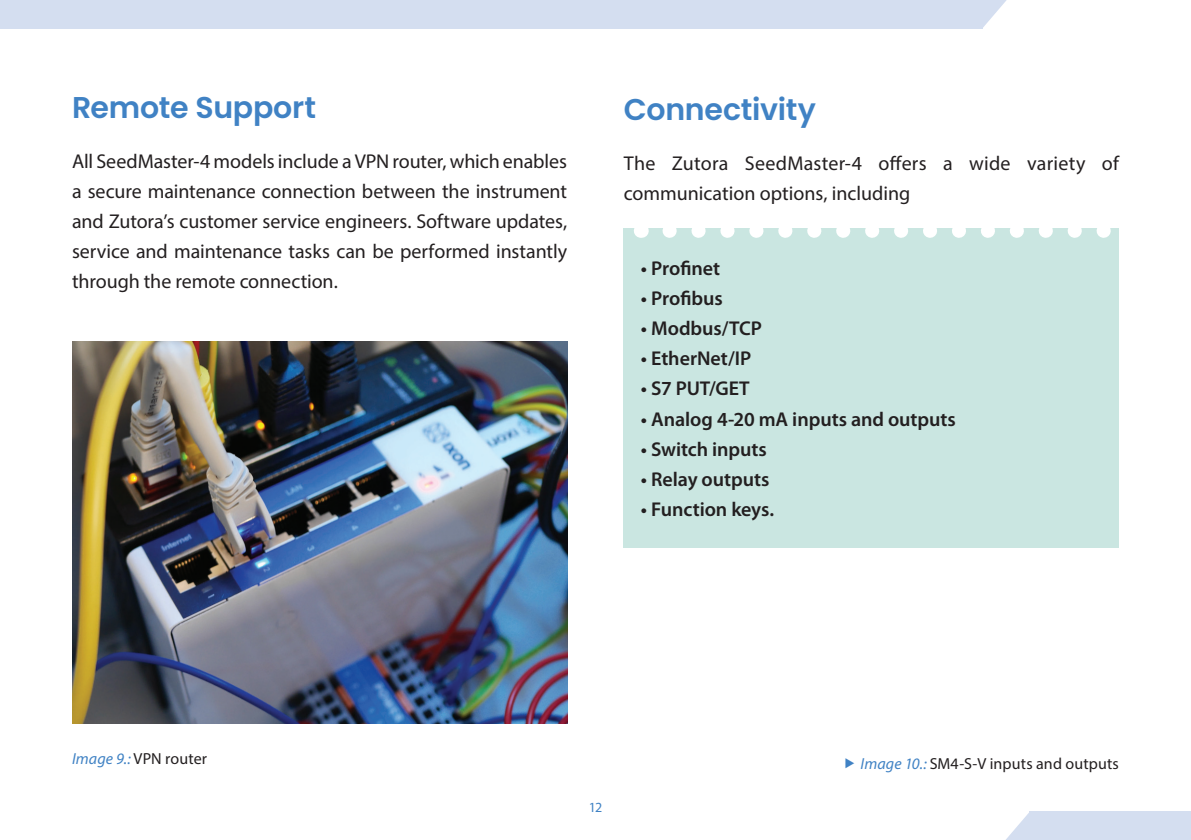
<style>
.page{position:relative;width:1191px;height:840px;background:#fff}
.page>*{position:absolute;margin:0;border:0;box-sizing:border-box;transform-origin:0 0}
.t1{font:600 30px "Poppins";letter-spacing:-.01em;color:#4082c4}
.t2{font:20px/30px "Myriad Pro";color:#231f20}
.t3{font:600 20px "Myriad Pro";letter-spacing:-.005em;color:#231f20}
.t4{font:16px "Myriad Pro";letter-spacing:.01em;color:#231f20}
.t5{font:14px "Myriad Pro";color:#4082c4}
.s1{font-style:italic;color:#4082c4}
</style>
<div class="page">
<div style="left:624px;top:228px;width:495px;height:319px;background:#cae6e1"></div>
<svg style="left:669px;top:228px;width:442px;height:10px"></svg>
<svg style="left:982px;top:0;width:24px;height:28px"></svg>
<div style="left:0;top:0;width:982px;height:28px;background:#d4def0"></div>
<svg style="left:1006px;top:811px;width:24px;height:28px"></svg>
<div style="left:1030px;top:811px;width:161px;height:28px;background:#d4def0"></div>
<img style="left:72px;top:342px;width:495px;height:381px">
<p class="t1" style="left:72px;top:90px;width:245px">Remote Support</p>
<p class="t2" style="left:72px;top:146px;width:496px;text-align:justify">All SeedMaster-4 models include a VPN router, which enables a secure maintenance connection between the instrument and Zutora’s customer service engineers. Software updates, service and maintenance tasks can be performed instantly through the remote connection.</p>
<p class="t1" style="left:624px;top:91px;width:193px">Connectivity</p>
<p class="t2" style="left:624px;top:147px;width:496px">The Zutora SeedMaster-4 offers a wide variety of communication options, including</p>
<p class="t3" style="left:641px;top:256px;width:81px">• Profinet</p>
<p class="t3" style="left:641px;top:286px;width:83px">• Profibus</p>
<p class="t3" style="left:641px;top:316px;width:123px">• Modbus/TCP</p>
<p class="t3" style="left:641px;top:346px;width:112px">• EtherNet/IP</p>
<p class="t3" style="left:641px;top:376px;width:110px">• S7 PUT/GET</p>
<p class="t3" style="left:641px;top:406px;width:316px">• Analog 4-20 mA inputs and outputs</p>
<p class="t3" style="left:641px;top:436px;width:127px">• Switch inputs</p>
<p class="t3" style="left:641px;top:466px;width:130px">• Relay outputs</p>
<p class="t3" style="left:641px;top:496px;width:135px">• Function keys.</p>
<p class="t4" style="left:72px;top:748px;width:137px"><span class="s1">Image 9.:</span> VPN router</p>
<p class="t5" style="left:589px;top:797px;width:15px">12</p>
<p class="t4" style="left:860px;top:753px;width:260px"><span class="s1">Image 10.:</span> SM4-S-V inputs and outputs</p>
</div>
